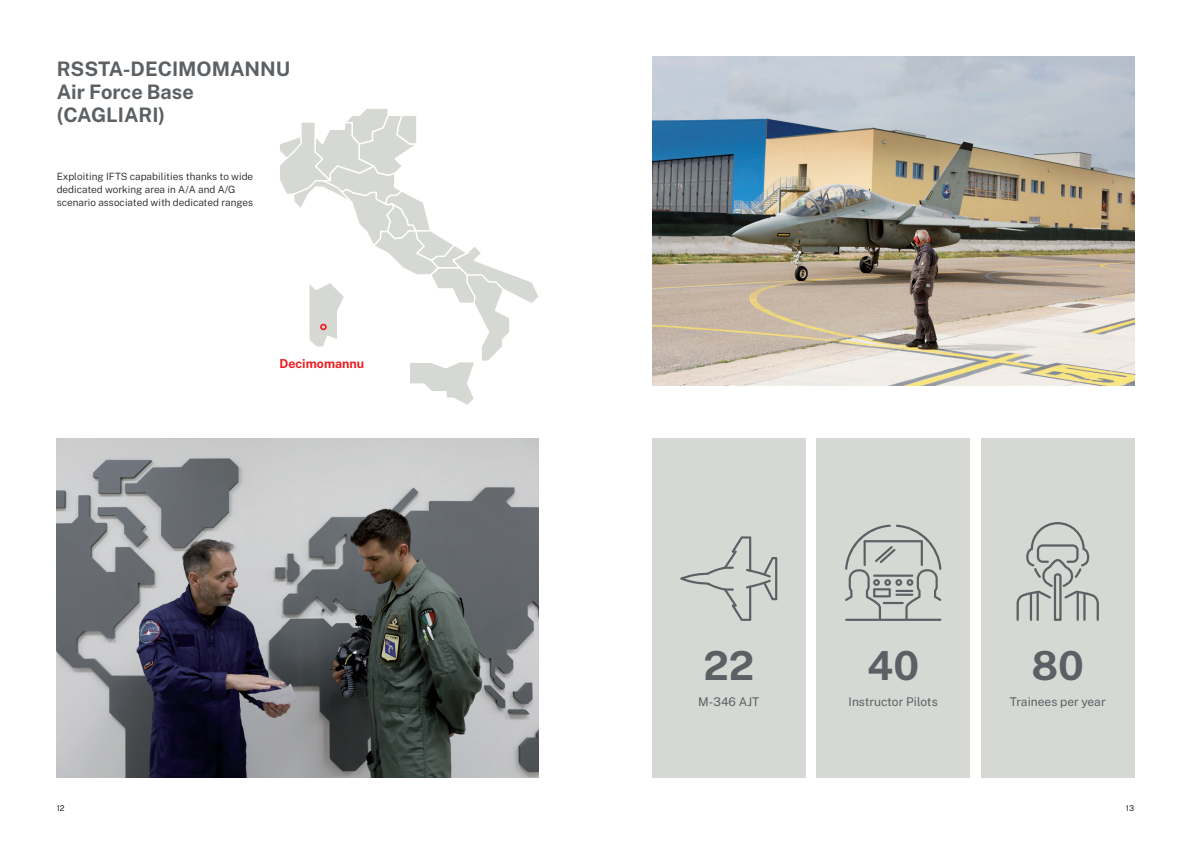
<style>
.page{position:relative;width:1191px;height:842px;background:#fff}
.page>*{position:absolute;margin:0;border:0;box-sizing:border-box;transform-origin:0 0}
.t1{font:700 40px "Public Sans";color:#5b6064}
.t2{font:700 20px/23px "Public Sans";color:#5b6064}
.t3{font:700 12.4px "Public Sans";color:#ee1d23}
.t4{font:12px "Public Sans";color:#5b6064}
.t5{font:300 10px/13px "Public Sans";color:#231f20}
.t6{font:8px "Public Sans";color:#231f20}
</style>
<div class="page">
<img style="left:57px;top:438px;width:482px;height:339px">
<svg style="left:410px;top:362px;width:64px;height:43px"></svg>
<svg style="left:280px;top:108px;width:258px;height:241px"></svg>
<div style="left:320px;top:324px;width:7px;height:6px;border:2px solid #ee1d23;border-radius:50%"></div>
<img style="left:652px;top:57px;width:482px;height:329px">
<div style="left:652px;top:438px;width:153px;height:339px;background:#d6d8d4"></div>
<div style="left:816px;top:438px;width:153px;height:339px;background:#d6d8d4"></div>
<div style="left:981px;top:438px;width:153px;height:339px;background:#d6d8d4"></div>
<svg style="left:1016px;top:522px;width:83px;height:99px"></svg>
<svg style="left:845px;top:525px;width:96px;height:96px"></svg>
<svg style="left:680px;top:536px;width:97px;height:85px"></svg>
<h2 class="t2" style="left:57px;top:56px;width:235px">RSSTA-DECIMOMANNU<br>Air Force Base (CAGLIARI)</h2>
<p class="t5" style="left:57px;top:169px;width:198px">Exploiting IFTS capabilities thanks to wide dedicated working area in A/A and A/G scenario associated with dedicated ranges</p>
<p class="t3" style="left:279px;top:354px;width:86px">Decimomannu</p>
<h1 class="t1" style="left:703px;top:636px;width:52px">22</h1>
<h1 class="t1" style="left:867px;top:636px;width:53px">40</h1>
<h1 class="t1" style="left:1031px;top:636px;width:54px">80</h1>
<p class="t4" style="left:698px;top:693px;width:62px">M-346 AJT</p>
<p class="t4" style="left:848px;top:693px;width:91px">Instructor Pilots</p>
<p class="t4" style="left:1009px;top:693px;width:97px">Trainees per year</p>
<p class="t6" style="left:57px;top:802px;width:10px">12</p>
<p class="t6" style="left:1126px;top:802px;width:10px">13</p>
</div>
